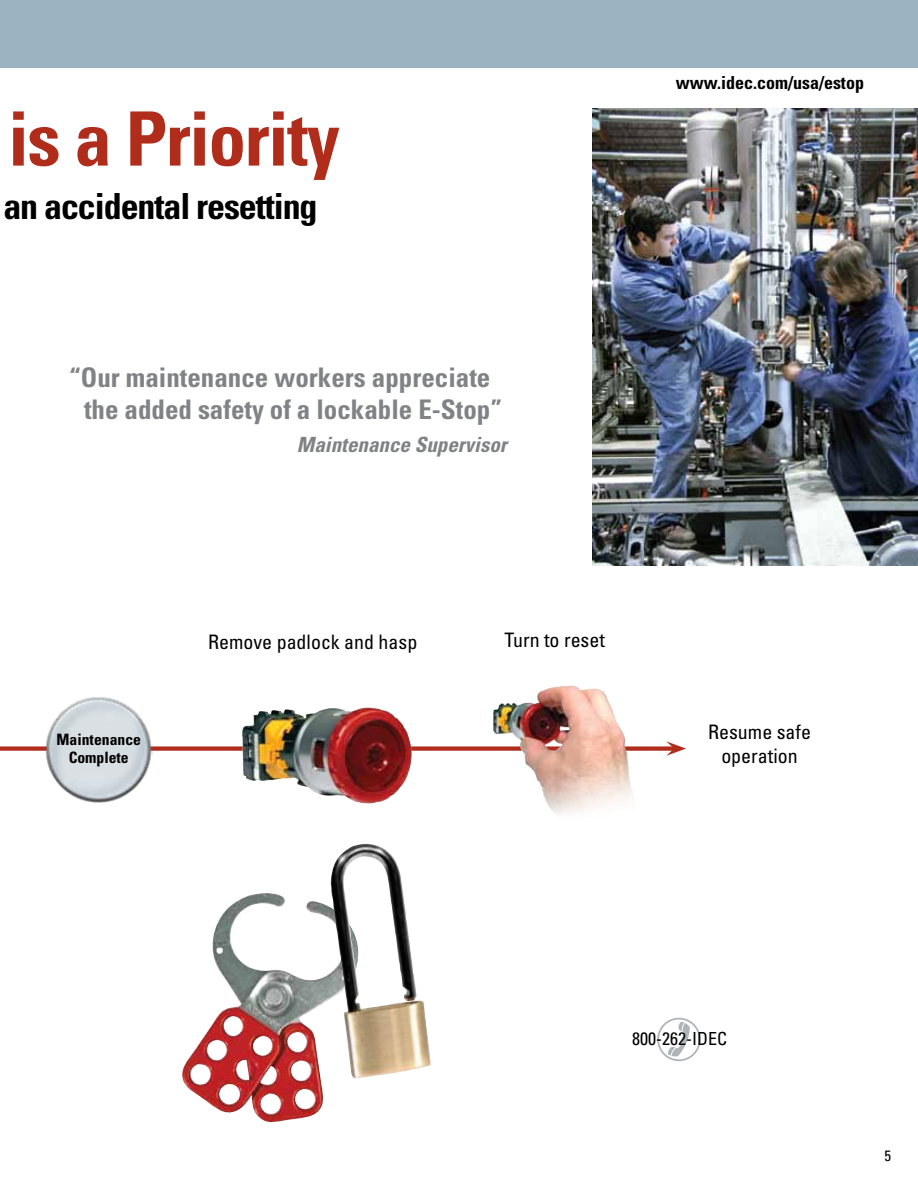
<style>
.page{position:relative;width:918px;height:1188px;background:#fff}
.page>*{position:absolute;margin:0;border:0;box-sizing:border-box;transform-origin:0 0}
.t1{font:700 condensed 75px "Univers LT Std";letter-spacing:-.02em;color:#b02c1b}
.t2{font:700 condensed 36px "Univers LT Std";letter-spacing:-.03em;color:#000}
.t3{font:700 condensed 27px/32.4px "Univers LT Std";color:#808285;text-align:center}
.t4{font:italic 700 condensed 21px "Univers LT Std";color:#808285}
.t5{font:condensed 19.95px/24px "Univers LT Std";color:#000;text-align:center}
.t6{font:700 condensed 18px "Univers LT Std";color:#000}
.t7{font:condensed 18px "Univers LT Std";color:#000}
.t8{font:700 condensed 15.6px/18.8px "Univers LT Std";color:#000;text-align:center}
.t9{font:condensed 15px "Univers LT Std";color:#000}
</style>
<div class="page">
<div style="left:0;top:0;width:918px;height:68px;background:#9ab4c2"></div>
<div style="left:0;top:746px;width:674px;height:5px;background:#b02c1b"></div>
<svg style="left:666px;top:741px;width:20px;height:15px"></svg>
<img style="left:593px;top:108px;width:325px;height:458px">
<img style="left:493px;top:685px;width:158px;height:129px">
<img style="left:242px;top:707px;width:171px;height:97px">
<img style="left:182px;top:893px;width:173px;height:230px">
<img style="left:331px;top:844px;width:100px;height:234px">
<img style="left:45px;top:697px;width:108px;height:106px">
<svg style="left:50px;top:701px;width:96px;height:97px;background:#d3dbdf"></svg>
<h1 class="t1" style="left:8px;top:93px;width:333px">is a Priority</h1>
<h2 class="t2" style="left:3px;top:184px;width:316px">an accidental resetting</h2>
<p class="t3" style="left:69px;top:361px;width:435px">“Our maintenance workers appreciate the added safety of a lockable E-Stop”</p>
<p class="t4" style="left:297px;top:431px;width:211px">Maintenance Supervisor</p>
<p class="t8" style="left:57px;top:730px;width:86px">Maintenance<br>Complete</p>
<p class="t5" style="left:208px;top:630px;width:211px">Remove padlock and hasp</p>
<p class="t5" style="left:505px;top:628px;width:102px">Turn to reset</p>
<p class="t6" style="left:676px;top:71px;width:190px">www.idec.com/usa/estop</p>
<p class="t5" style="left:708px;top:719px;width:105px">Resume safe operation</p>
<p class="t7" style="left:632px;top:1027px;width:96px">800-262-IDEC</p>
<p class="t9" style="left:884px;top:1146px;width:8px">5</p>
</div>
